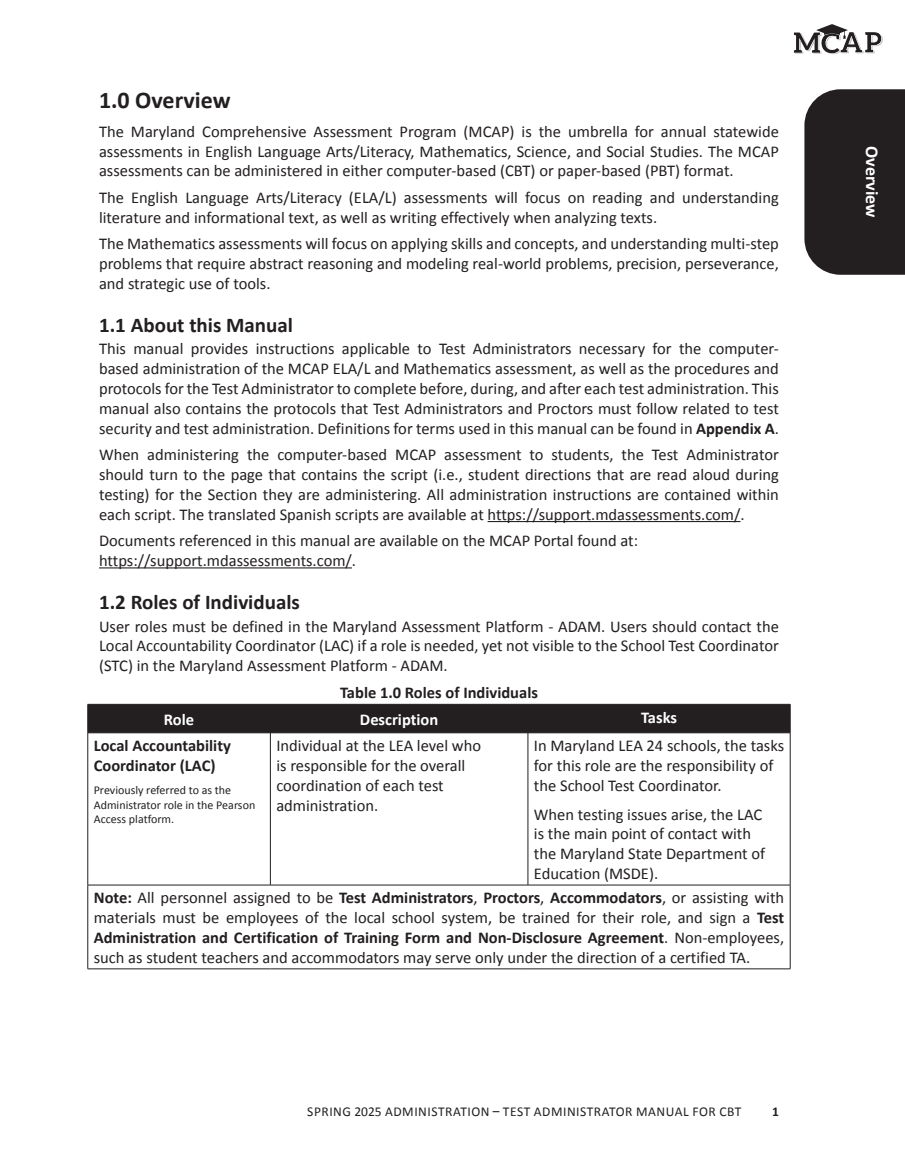
<style>
.page{position:relative;width:905px;height:1175px;background:#fff}
.page>*{position:absolute;margin:0;border:0;box-sizing:border-box;transform-origin:0 0}
.t1{font:700 24px "Calibri";color:#231f20}
.t2{font:700 21px "Calibri";color:#231f20}
.t3{font:700 18px "Calibri";color:#fff}
.Main_Body_Text{font:16.5px/19.8px "Calibri";color:#231f20;text-align:justify}
.H3{font:16.5px/19.8px "Calibri";color:#231f20}
.H3-2{font:700 16.5px/19.8px "Calibri";color:#231f20}
.Table_Title{font:700 16.5px "Calibri";color:#231f20}
.Table_Head{font:700 16.5px "Calibri";color:#fff}
.t4{font:13.5px "Calibri";letter-spacing:.04em;color:#231f20}
.t5{font:700 13.5px "Calibri";color:#231f20}
.Table_Notes{font:12px/14.4px "Calibri";color:#231f20}
.s1{font-weight:700}
</style>
<div class="page">
<svg style="left:804px;top:89px;width:100px;height:186px;background:#2e2a2b"></svg>
<svg style="left:793px;top:24px;width:89px;height:30px"></svg>
<hr style="left:487px;top:521px;width:253px;height:1px;background:#231f20">
<hr style="left:99px;top:567px;width:253px;height:1px;background:#231f20">
<div style="left:87px;top:704px;width:704px;height:28px;background:#231f20"></div>
<hr style="left:88px;top:732px;width:182px;height:1px;background:#231f20">
<hr style="left:87px;top:733px;width:1px;height:151px;background:#231f20">
<hr style="left:270px;top:732px;width:258px;height:1px;background:#231f20">
<hr style="left:270px;top:733px;width:1px;height:151px;background:#231f20">
<hr style="left:528px;top:732px;width:262px;height:1px;background:#231f20">
<hr style="left:527px;top:733px;width:1px;height:151px;background:#231f20">
<hr style="left:790px;top:733px;width:1px;height:151px;background:#231f20">
<hr style="left:88px;top:884px;width:182px;height:1px;background:#231f20">
<hr style="left:87px;top:885px;width:1px;height:83px;background:#231f20">
<hr style="left:270px;top:884px;width:258px;height:1px;background:#231f20">
<hr style="left:528px;top:884px;width:262px;height:1px;background:#231f20">
<hr style="left:790px;top:885px;width:1px;height:83px;background:#231f20">
<hr style="left:88px;top:968px;width:182px;height:1px;background:#231f20">
<hr style="left:270px;top:968px;width:258px;height:1px;background:#231f20">
<hr style="left:528px;top:968px;width:262px;height:1px;background:#231f20">
<h1 class="t1" style="left:99px;top:83px;width:133px">1.0 Overview</h1>
<p class="Main_Body_Text" style="left:99px;top:121px;width:681px">The Maryland Comprehensive Assessment Program (MCAP) is the umbrella for annual statewide assessments in English Language Arts/Literacy, Mathematics, Science, and Social Studies. The MCAP assessments can be administered in either computer-based (CBT) or paper-based (PBT) format.</p>
<p class="Main_Body_Text" style="left:99px;top:187px;width:681px">The English Language Arts/Literacy (ELA/L) assessments will focus on reading and understanding literature and informational text, as well as writing effectively when analyzing texts.</p>
<p class="Main_Body_Text" style="left:99px;top:233px;width:681px">The Mathematics assessments will focus on applying skills and concepts, and understanding multi-step problems that require abstract reasoning and modeling real-world problems, precision, perseverance, and strategic use of tools.</p>
<h2 class="t2" style="left:99px;top:310px;width:195px">1.1 About this Manual</h2>
<p class="Main_Body_Text" style="left:99px;top:338px;width:681px">This manual provides instructions applicable to Test Administrators necessary for the computer&shy;based administration of the MCAP ELA/L and Mathematics assessment, as well as the procedures and protocols for the Test Administrator to complete before, during, and after each test administration. This manual also contains the protocols that Test Administrators and Proctors must follow related to test security and test administration. Definitions for terms used in this manual can be found in <span class="s1">Appendix A</span>.</p>
<p class="Main_Body_Text" style="left:99px;top:444px;width:681px">When administering the computer-based MCAP assessment to students, the Test Administrator should turn to the page that contains the script (i.e., student directions that are read aloud during testing) for the Section they are administering. All administration instructions are contained within each script. The translated Spanish scripts are available at https://support.mdassessments.com/.</p>
<p class="Main_Body_Text" style="left:99px;top:530px;width:540px">Documents referenced in this manual are available on the MCAP Portal found at: https://support.mdassessments.com/.</p>
<h2 class="t2" style="left:99px;top:587px;width:202px">1.2 Roles of Individuals</h2>
<p class="H3" style="left:99px;top:615px;width:681px;text-align:justify">User roles must be defined in the Maryland Assessment Platform - ADAM. Users should contact the Local Accountability Coordinator (LAC) if a role is needed, yet not visible to the School Test Coordinator (STC) in the Maryland Assessment Platform - ADAM.</p>
<p class="Table_Title" style="left:340px;top:681px;width:199px">Table 1.0 Roles of Individuals</p>
<p class="Table_Head" style="left:164px;top:707px;width:32px">Role</p>
<p class="Table_Head" style="left:360px;top:707px;width:80px">Description</p>
<p class="Table_Head" style="left:641px;top:706px;width:38px">Tasks</p>
<p class="H3-2" style="left:94px;top:735px;width:139px">Local Accountability<br>Coordinator (LAC)</p>
<p class="Table_Notes" style="left:94px;top:783px;width:163px">Previously referred to as the<br>Administrator role in the Pearson<br>Access platform.</p>
<p class="H3" style="left:276px;top:735px;width:206px">Individual at the LEA level who is responsible for the overall coordination of each test administration.</p>
<p class="H3" style="left:534px;top:735px;width:252px">In Maryland LEA 24 schools, the tasks for this role are the responsibility of the School Test Coordinator.</p>
<p class="H3" style="left:534px;top:803px;width:233px">When testing issues arise, the LAC is the main point of contact with the Maryland State Department of<br>Education (MSDE).</p>
<p class="H3" style="left:94px;top:887px;width:692px;text-align:justify"><span class="s1">Note:</span> All personnel assigned to be <span class="s1">Test Administrators</span>, <span class="s1">Proctors</span>, <span class="s1">Accommodators</span>, or assisting with materials must be employees of the local school system, be trained for their role, and sign a <span class="s1">Test Administration and Certification of Training Form and Non-Disclosure Agreement</span>. Non-employees, such as student teachers and accommodators may serve only under the direction of a certified TA.</p>
<p class="t4" style="left:307px;top:1102px;width:435px">SPRING 2025 ADMINISTRATION – TEST ADMINISTRATOR MANUAL FOR CBT</p>
<p class="t5" style="left:772px;top:1102px;width:8px">1</p>
<p class="t3" style="left:884px;top:146px;width:73px;rotate:90deg">Overview</p>
</div>
